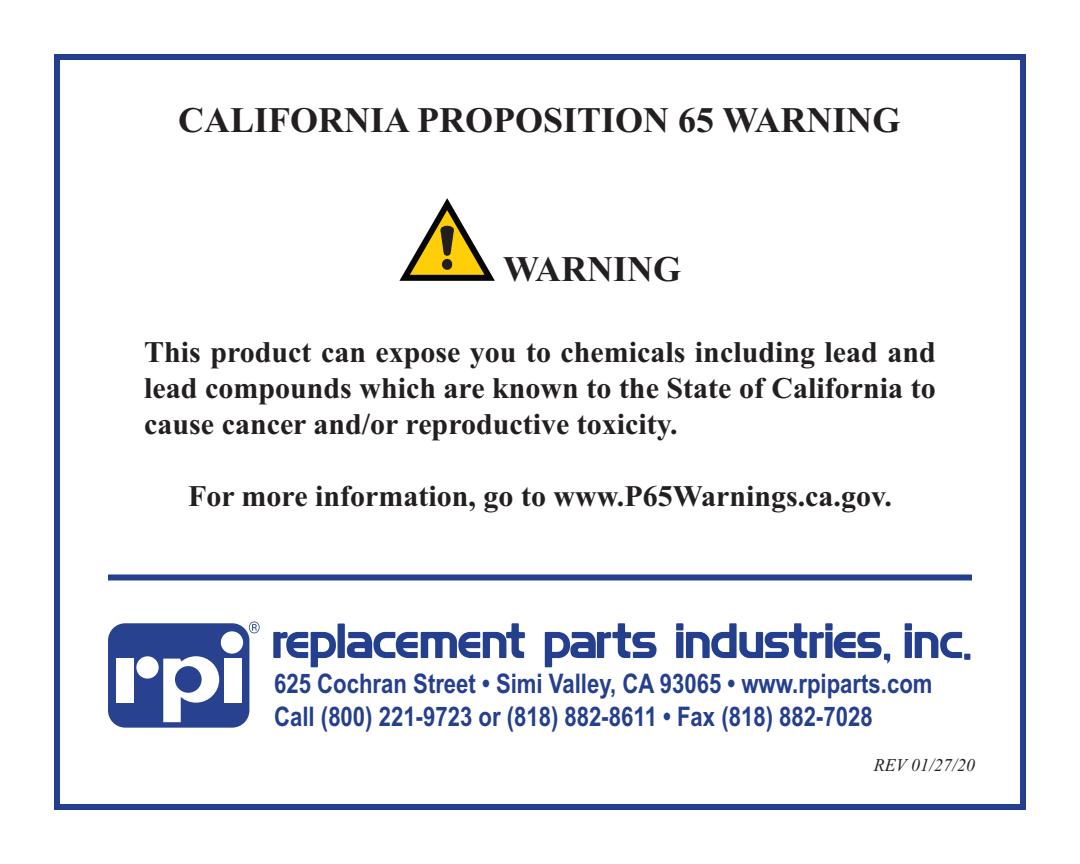
<style>
.page{position:relative;width:1080px;height:864px;background:#fff}
.page>*{position:absolute;margin:0;border:0;box-sizing:border-box;transform-origin:0 0}
.t1{font:700 36px "Times New Roman";color:#231f20}
.t2{font:700 30px/36px "Times New Roman";color:#231f20;text-align:justify}
.t3{font:700 27px/32.4px "Arial Narrow";color:#253f8f}
.t4{font:italic 18px "Times New Roman";color:#231f20}
</style>
<div class="page">
<div style="left:54px;top:54px;width:972px;height:756px;border:6px solid #253f8f"></div>
<svg style="left:273px;top:631px;width:63px;height:36px"></svg>
<div style="left:338px;top:624px;width:7px;height:34px;background:#253f8f"></div>
<svg style="left:347px;top:623px;width:178px;height:35px"></svg>
<svg style="left:545px;top:623px;width:112px;height:44px"></svg>
<svg style="left:686px;top:623px;width:138px;height:35px"></svg>
<div style="left:676px;top:632px;width:7px;height:26px;background:#253f8f"></div>
<div style="left:676px;top:623px;width:7px;height:7px;background:#253f8f"></div>
<div style="left:825px;top:632px;width:8px;height:26px;background:#253f8f"></div>
<div style="left:825px;top:623px;width:8px;height:7px;background:#253f8f"></div>
<div style="left:905px;top:632px;width:7px;height:26px;background:#253f8f"></div>
<div style="left:905px;top:623px;width:7px;height:7px;background:#253f8f"></div>
<svg style="left:915px;top:632px;width:55px;height:28px"></svg>
<svg style="left:834px;top:632px;width:56px;height:32px"></svg>
<div style="left:108px;top:623px;width:141px;height:105px;background:#28428f;border-radius:17px"></div>
<svg style="left:249px;top:621px;width:11px;height:12px"></svg>
<div style="left:173px;top:656px;width:46px;height:47px;background:#fff;border-radius:50%"></div>
<div style="left:116px;top:659px;width:18px;height:44px;background:#fff"></div>
<div style="left:136px;top:656px;width:23px;height:23px;background:#fff;border-radius:50%"></div>
<div style="left:221px;top:631px;width:22px;height:23px;background:#fff;border-radius:50%"></div>
<div style="left:224px;top:659px;width:17px;height:44px;background:#fff"></div>
<svg style="left:163px;top:659px;width:18px;height:63px"></svg>
<div style="left:175px;top:666px;width:27px;height:27px;background:#28428f;border-radius:50%"></div>
<div style="left:108px;top:574px;width:864px;height:6px;background:#253f8f"></div>
<svg style="left:399px;top:199px;width:96px;height:82px"></svg>
<p class="t1" style="left:178px;top:99px;width:724px">CALIFORNIA PROPOSITION 65 WARNING</p>
<p class="t1" style="left:503px;top:244px;width:180px">WARNING</p>
<p class="t2" style="left:144px;top:334px;width:793px">This product can expose you to chemicals including lead and lead compounds which are known to the State of California to cause cancer and/or reproductive toxicity.</p>
<p class="t2" style="left:188px;top:478px;width:705px">For more information, go to www.P65Warnings.ca.gov.</p>
<p class="t3" style="left:274px;top:668px;width:660px">625 Cochran Street • Simi Valley, CA 93065 • www.rpiparts.com<br>Call (800) 221-9723 or (818) 882-8611 • Fax (818) 882-7028</p>
<p class="t4" style="left:874px;top:755px;width:103px">REV 01/27/20</p>
</div>
